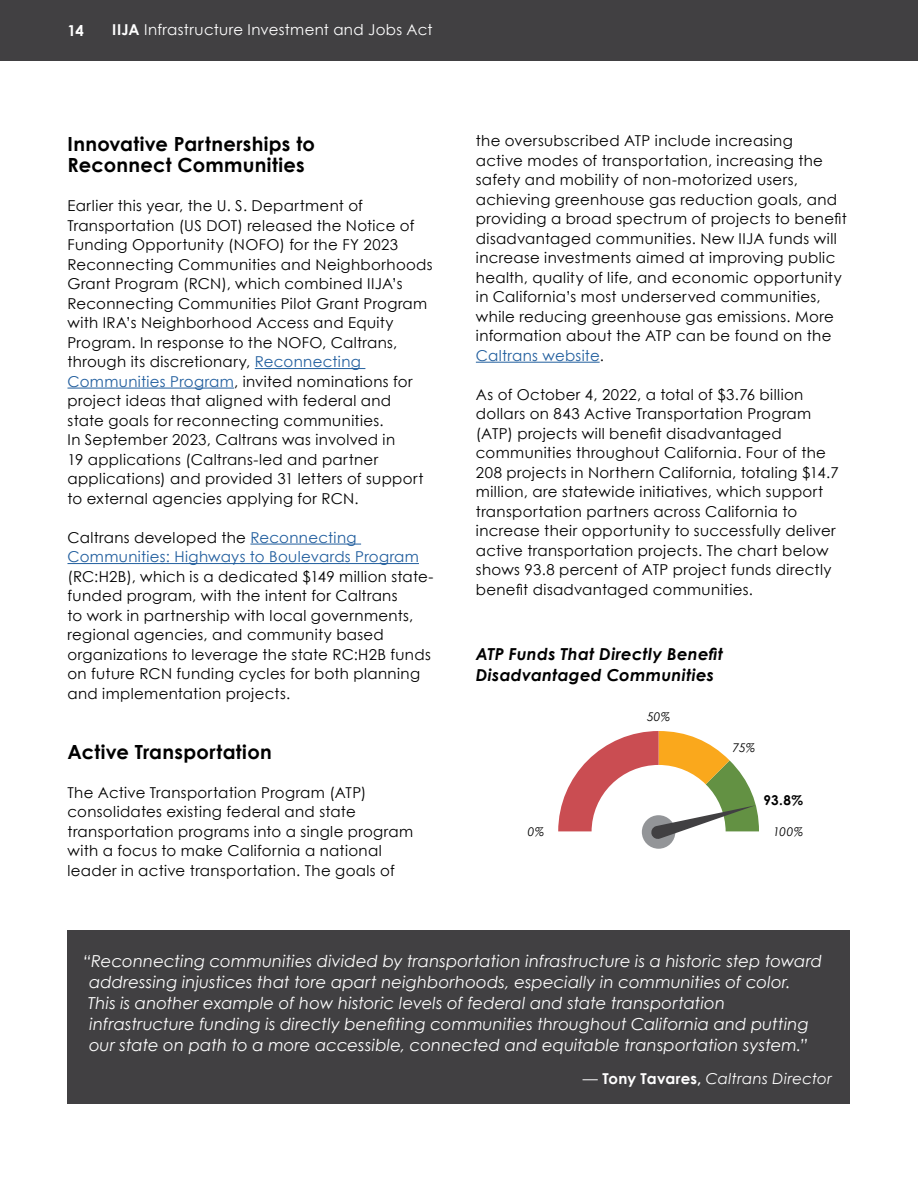
<style>
.page{position:relative;width:918px;height:1188px;background:#fff}
.page>*{position:absolute;margin:0;border:0;box-sizing:border-box;transform-origin:0 0}
.subhead_lvl_2{font:700 19.5px/21px "Century Gothic";letter-spacing:.015em;color:#000}
.body{font:italic 16.5px/21px "Century Gothic";letter-spacing:.005em;color:#fff}
.subhead_lvl_2-2{font:italic 700 16.5px/21px "Century Gothic";letter-spacing:.015em;color:#000}
.body-2{font:15px/19.5px "Century Gothic";letter-spacing:.02em;color:#000}
.t1{font:15px "Century Gothic";letter-spacing:.02em;color:#fff}
.body-3{font:italic 15px "Century Gothic";letter-spacing:.02em;color:#fff}
.t2{font:700 15px "Century Gothic";color:#fff}
.t3{font:700 13.5px "Century Gothic";color:#000}
.t4{font:italic 12px "Century Gothic";color:#000}
.s1{font-weight:700}
.s2{color:#215e9e}
.s3{font-style:normal}
.s4{font-weight:700;font-style:normal}
</style>
<div class="page">
<hr style="left:255px;top:368px;width:110px;height:1px;background:#215e9e">
<hr style="left:68px;top:388px;width:166px;height:1px;background:#215e9e">
<hr style="left:250px;top:544px;width:111px;height:1px;background:#215e9e">
<hr style="left:68px;top:563px;width:351px;height:1px;background:#215e9e">
<hr style="left:476px;top:362px;width:124px;height:1px;background:#215e9e">
<div style="left:68px;top:930px;width:782px;height:173px;background:#414042"></div>
<div style="left:642px;top:815px;width:33px;height:34px;background:#939598;border-radius:50%"></div>
<svg style="left:558px;top:731px;width:201px;height:109px"></svg>
<div style="left:0;top:0;width:918px;height:60px;background:#414042"></div>
<p class="t2" style="left:68px;top:21px;width:18px">14</p>
<p class="t1" style="left:112px;top:21px;width:322px"><span class="s1">IIJA</span> Infrastructure Investment and Jobs Act</p>
<h2 class="subhead_lvl_2" style="left:68px;top:133px;width:249px">Innovative Partnerships to<br>Reconnect Communities</h2>
<p class="body-2" style="left:68px;top:196px;width:367px">Earlier this year, the U. S. Department of Transportation (US DOT) released the Notice of Funding Opportunity (NOFO) for the FY 2023<br>Reconnecting Communities and Neighborhoods Grant Program (RCN), which combined IIJA’s Reconnecting Communities Pilot Grant Program with IRA’s Neighborhood Access and Equity Program. In response to the NOFO, Caltrans, through its discretionary, <span class="s2">Reconnecting Communities Program</span>, invited nominations for project ideas that aligned with federal and<br>state goals for reconnecting communities.<br>In September 2023, Caltrans was involved in<br>19 applications (Caltrans-led and partner applications) and provided 31 letters of support to external agencies applying for RCN.</p>
<p class="body-2" style="left:68px;top:527px;width:368px">Caltrans developed the <span class="s2">Reconnecting Communities: Highways to Boulevards Program </span>(RC:H2B), which is a dedicated $149 million state&shy;funded program, with the intent for Caltrans<br>to work in partnership with local governments, regional agencies, and community based organizations to leverage the state RC:H2B funds on future RCN funding cycles for both planning and implementation projects.</p>
<p class="subhead_lvl_2" style="left:68px;top:741px;width:206px">Active Transportation</p>
<p class="body-2" style="left:68px;top:782px;width:347px">The Active Transportation Program (ATP) consolidates existing federal and state transportation programs into a single program with a focus to make California a national leader in active transportation. The goals of</p>
<p class="body-2" style="left:476px;top:131px;width:373px">the oversubscribed ATP include increasing<br>active modes of transportation, increasing the safety and mobility of non-motorized users, achieving greenhouse gas reduction goals, and providing a broad spectrum of projects to benefit disadvantaged communities. New IIJA funds will increase investments aimed at improving public health, quality of life, and economic opportunity in California’s most underserved communities, while reducing greenhouse gas emissions. More information about the ATP can be found on the <span class="s2">Caltrans website</span>.</p>
<p class="body-2" style="left:476px;top:384px;width:365px">As of October 4, 2022, a total of $3.76 billion dollars on 843 Active Transportation Program (ATP) projects will benefit disadvantaged communities throughout California. Four of the 208 projects in Northern California, totaling $14.7 million, are statewide initiatives, which support transportation partners across California to increase their opportunity to successfully deliver active transportation projects. The chart below shows 93.8 percent of ATP project funds directly benefit disadvantaged communities.</p>
<p class="subhead_lvl_2-2" style="left:476px;top:643px;width:249px">ATP Funds That Directly Benefit<br>Disadvantaged Communities</p>
<p class="t4" style="left:528px;top:824px;width:18px">0%</p>
<p class="t4" style="left:647px;top:710px;width:25px">50%</p>
<p class="t4" style="left:733px;top:740px;width:24px">75%</p>
<p class="t3" style="left:763px;top:792px;width:41px">93.8%</p>
<p class="t4" style="left:773px;top:824px;width:31px">100%</p>
<p class="body" style="left:88px;top:951px;width:735px;text-indent:-5px">“Reconnecting communities divided by transportation infrastructure is a historic step toward addressing injustices that tore apart neighborhoods, especially in communities of color.<br>This is another example of how historic levels of federal and state transportation infrastructure funding is directly benefiting communities throughout California and putting our state on path to a more accessible, connected and equitable transportation system.”</p>
<p class="body-3" style="left:583px;top:1070px;width:251px"><span class="s3">—</span> <span class="s4">Tony Tavares,</span> Caltrans Director</p>
</div>
